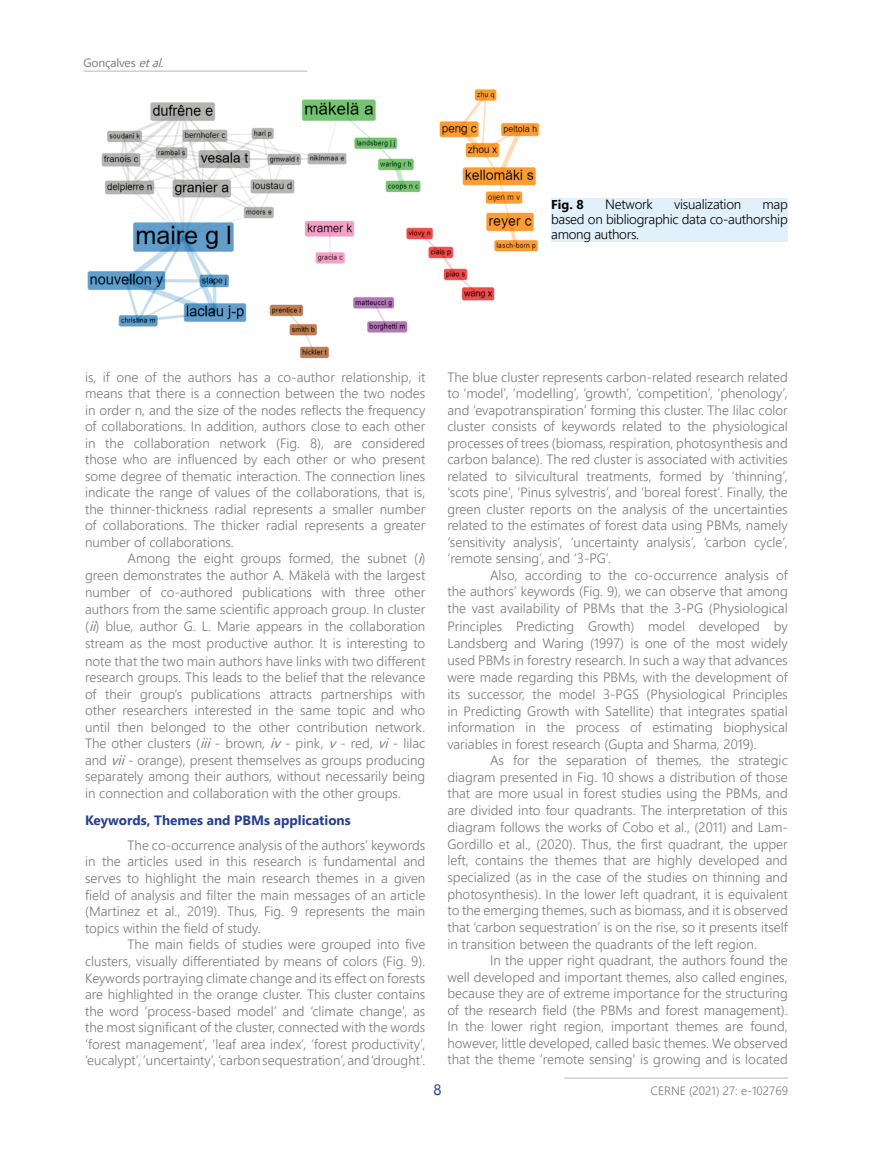
<style>
.page{position:relative;width:872px;height:1149px;background:#fff}
.page>*{position:absolute;margin:0;border:0;box-sizing:border-box;transform-origin:0 0}
.t1{font:15px "Nirmala UI";color:#25408f}
.t2{font:300 13.5px/16.5px "Nirmala UI";color:#78797b;text-align:justify}
.t3{font:300 13.5px/15px "Nirmala UI";letter-spacing:-.02em;color:#000;text-align:justify}
.t4{font:700 13.5px "Nirmala UI";color:#25408f}
.t5{font:700 12.75px "Nirmala UI";color:#000}
.t6{font:300 12px "Nirmala UI";color:#78797b}
.t7{font:12px "Nirmala UI";letter-spacing:-.015em;color:#78797b}
.s1{font-style:italic}
.s2{font-weight:400;font-style:italic}
</style>
<div class="page">
<hr style="left:84px;top:71px;width:223px;height:1px;background:#bdbfc1">
<hr style="left:564px;top:1077px;width:224px;height:1px;background:#bdbfc1">
<img style="left:87px;top:89px;width:453px;height:270px">
<div style="left:551px;top:199px;width:236px;height:43px;background:#e1f0fb"></div>
<p class="t7" style="left:84px;top:53px;width:86px">Gonçalves <span class="s1">etal.</span></p>
<p class="t5" style="left:551px;top:194px;width:34px">Fig. 8</p>
<p class="t3" style="left:605px;top:195px;width:49px">Network</p>
<p class="t3" style="left:674px;top:195px;width:69px">visualization</p>
<p class="t3" style="left:551px;top:195px;width:238px;text-indent:211px">map based on bibliographic data co-authorship among authors.</p>
<p class="t2" style="left:85px;top:368px;width:342px">is, if one of the authors has a co-author relationship, it means that there is a connection between the two nodes in order n, and the size of the nodes reflects the frequency of collaborations. In addition, authors close to each other in the collaboration network (Fig. 8), are considered those who are influenced by each other or who present some degree of thematic interaction. The connection lines indicate the range of values of the collaborations, that is, the thinner-thickness radial represents a smaller number of collaborations. The thicker radial represents a greater number of collaborations.</p>
<p class="t2" style="left:85px;top:549px;width:343px;text-indent:43px">Among the eight groups formed, the subnet (<span class="s2">i</span>) green demonstrates the author A. Mäkelä with the largest number of co-authored publications with three other authors from the same scientific approach group. In cluster (<span class="s2">ii</span>) blue, author G. L. Marie appears in the collaboration stream as the most productive author. It is interesting to note that the two main authors have links with two different research groups. This leads to the belief that the relevance of their group’s publications attracts partnerships with other researchers interested in the same topic and who until then belonged to the other contribution network.<br>The other clusters (<span class="s2">iii</span>- brown, <span class="s2">iv</span>- pink, <span class="s2">v</span>- red, <span class="s2">vi</span>- lilac and <span class="s2">vii</span>- orange), present themselves as groups producing separately among their authors, without necessarily being in connection and collaboration with the other groups.</p>
<p class="t4" style="left:85px;top:809px;width:267px">Keywords, Themes and PBMs applications</p>
<p class="t2" style="left:85px;top:835px;width:342px;text-indent:43px">The co-occurrence analysis of the authors’ keywords in the articles used in this research is fundamental and serves to highlight the main research themes in a given field of analysis and filter the main messages of an article (Martinez et al., 2019). Thus, Fig. 9 represents the main topics within the field of study.</p>
<p class="t2" style="left:85px;top:935px;width:342px;text-indent:43px">The main fields of studies were grouped into five clusters, visually differentiated by means of colors (Fig. 9).<br>Keywords portraying climate change and its effect on forests are highlighted in the orange cluster. This cluster contains the word ‘process-based model’ and ‘climate change’, as the most significant of the cluster, connected with the words ‘forest management’, ‘leaf area index’, ‘forest productivity’, ‘eucalypt’, ‘uncertainty’, ‘carbon sequestration’, and ‘drought’.</p>
<p class="t2" style="left:447px;top:368px;width:342px">The blue cluster represents carbon-related research related to ‘model’, ‘modelling’, ‘growth’, ‘competition’, ‘phenology’, and ‘evapotranspiration’ forming this cluster. The lilac color cluster consists of keywords related to the physiological processes of trees (biomass, respiration, photosynthesis and carbon balance). The red cluster is associated with activities related to silvicultural treatments, formed by ‘thinning’, ‘scots pine’, ‘Pinus sylvestris’, and ‘boreal forest’. Finally, the green cluster reports on the analysis of the uncertainties related to the estimates of forest data using PBMs, namely ‘sensitivity analysis’, ‘uncertainty analysis’, ‘carbon cycle’, ‘remote sensing’, and ‘3-PG’.</p>
<p class="t2" style="left:447px;top:565px;width:342px;text-indent:43px">Also, according to the co-occurrence analysis of the authors’ keywords (Fig. 9), we can observe that among the vast availability of PBMs that the 3-PG (Physiological Principles Predicting Growth) model developed by Landsberg and Waring (1997) is one of the most widely used PBMs in forestry research. In such a way that advances were made regarding this PBMs, with the development of its successor, the model 3-PGS (Physiological Principles in Predicting Growth with Satellite) that integrates spatial information in the process of estimating biophysical variables in forest research (Gupta and Sharma, 2019).</p>
<p class="t2" style="left:447px;top:751px;width:342px;text-indent:43px">As for the separation of themes, the strategic diagram presented in Fig. 10 shows a distribution of those that are more usual in forest studies using the PBMs, and are divided into four quadrants. The interpretation of this diagram follows the works of Cobo et al., (2011) and Lam-Gordillo et al., (2020). Thus, the first quadrant, the upper left, contains the themes that are highly developed and specialized (as in the case of the studies on thinning and photosynthesis). In the lower left quadrant, it is equivalent to the emerging themes, such as biomass, and it is observed that ‘carbon sequestration’ is on the rise, so it presents itself in transition between the quadrants of the left region.</p>
<p class="t2" style="left:447px;top:950px;width:342px;text-indent:43px">In the upper right quadrant, the authors found the well developed and important themes, also called engines, because they are of extreme importance for the structuring of the research field (the PBMs and forest management).<br>In the lower right region, important themes are found, however, little developed, called basic themes. We observed that the theme ‘remote sensing’ is growing and is located</p>
<p class="t1" style="left:433px;top:1077px;width:10px">8</p>
<p class="t6" style="left:650px;top:1080px;width:139px">CERNE (2021) 27: e-102769</p>
</div>
